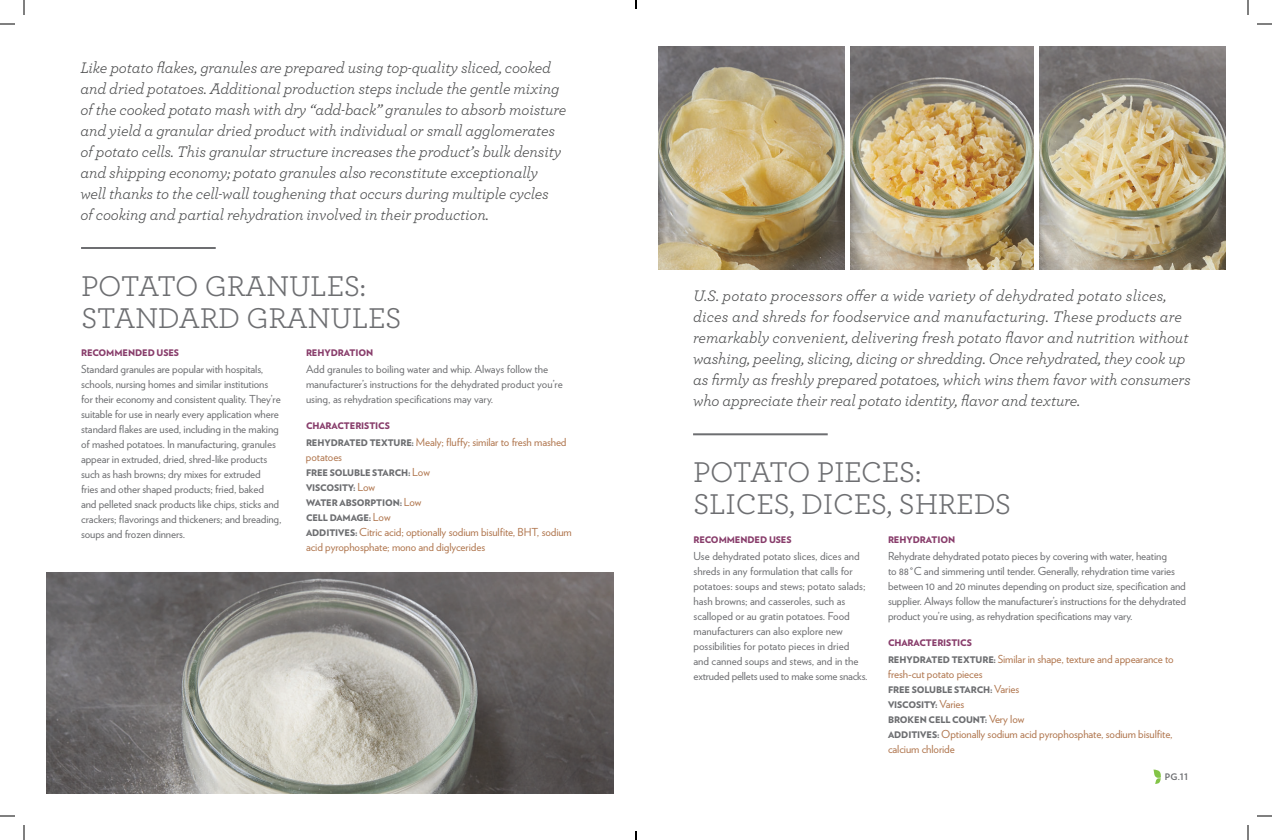
<style>
.page{position:relative;width:1272px;height:840px;background:#fff}
.page>*{position:absolute;margin:0;border:0;box-sizing:border-box;transform-origin:0 0}
.t1{font:30px/32px "Archer";letter-spacing:-.01em;color:#6d6e71}
.t2{font:italic 16px/21px "Archer";letter-spacing:-.01em;color:#4b4c4d}
.t3{font:11px/15px "Verlag";letter-spacing:-.01em;color:#6d6e71}
.t4{font:11px/15px "Verlag";letter-spacing:-.01em;color:#b0764e}
.t5{font:900 9.1px/15px "Verlag";letter-spacing:-.01em;color:#6d6e71}
.t6{font:900 9.1px "Verlag";letter-spacing:-.01em;color:#883d6b}
.t7{font:700 9px "Verlag";color:#6d6e71}
.s1{font-weight:900;font-size:9.1px;color:#6d6e71}
.s2{font-weight:400;font-size:11px;color:#b0764e}
</style>
<div class="page">
<svg style="left:1153px;top:770px;width:8px;height:14px"></svg>
<hr style="left:693px;top:433px;width:135px;height:2px;background:#6d6e71">
<img style="left:658px;top:46px;width:187px;height:224px">
<img style="left:850px;top:46px;width:184px;height:224px">
<img style="left:1039px;top:46px;width:187px;height:224px">
<hr style="left:81px;top:247px;width:135px;height:2px;background:#6d6e71">
<img style="left:46px;top:572px;width:568px;height:222px">
<svg style="left:0;top:23px;width:15px;height:2px"></svg>
<svg style="left:1257px;top:23px;width:15px;height:2px"></svg>
<svg style="left:0;top:815px;width:15px;height:2px"></svg>
<svg style="left:1257px;top:815px;width:15px;height:2px"></svg>
<svg style="left:23px;top:0;width:2px;height:15px"></svg>
<svg style="left:23px;top:825px;width:2px;height:15px"></svg>
<svg style="left:1247px;top:0;width:2px;height:15px"></svg>
<svg style="left:1247px;top:825px;width:2px;height:15px"></svg>
<svg style="left:635px;top:0;width:2px;height:9px"></svg>
<svg style="left:635px;top:831px;width:2px;height:9px"></svg>
<p class="t2" style="left:80px;top:58px;width:487px">Like potato flakes, granules are prepared using top-quality sliced, cooked and dried potatoes. Additional production steps include the gentle mixing of the cooked potato mash with dry “add-back” granules to absorb moisture and yield a granular dried product with individual or small agglomerates of potato cells. This granular structure increases the product’s bulk density and shipping economy; potato granules also reconstitute exceptionally well thanks to the cell-wall toughening that occurs during multiple cycles<br>of cooking and partial rehydration involved in their production.</p>
<h1 class="t1" style="left:81px;top:271px;width:322px">POTATO GRANULES:<br>STANDARD GRANULES</h1>
<p class="t6" style="left:306px;top:349px;width:69px">REHYDRATION</p>
<p class="t3" style="left:306px;top:362px;width:258px">Add granules to boiling water and whip. Always follow the manufacturer’s instructions for the dehydrated product you’re using, as rehydration specifications may vary.</p>
<p class="t6" style="left:306px;top:422px;width:85px">CHARACTERISTICS</p>
<p class="t4" style="left:306px;top:435px;width:262px"><span class="s1">REHYDRATED TEXTURE:</span> Mealy; fluffy; similar to fresh mashed potatoes</p>
<p class="t5" style="left:306px;top:466px;width:125px">FREE SOLUBLE STARCH: <span class="s2">Low<br></span>VISCOSITY: <span class="s2">Low<br></span>WATER ABSORPTION: <span class="s2">Low<br></span>CELL DAMAGE: <span class="s2">Low</span></p>
<p class="t4" style="left:306px;top:525px;width:267px"><span class="s1">ADDITIVES:</span> Citric acid; optionally sodium bisulfite, BHT, sodium acid pyrophosphate; mono and diglycerides</p>
<p class="t6" style="left:81px;top:349px;width:100px">RECOMMENDED USES</p>
<p class="t3" style="left:81px;top:362px;width:202px">Standard granules are popular with hospitals, schools, nursing homes and similar institutions for their economy and consistent quality. They’re suitable for use in nearly every application where standard flakes are used, including in the making of mashed potatoes. In manufacturing, granules appear in extruded, dried, shred-like products such as hash browns; dry mixes for extruded<br>fries and other shaped products; fried, baked and pelleted snack products like chips, sticks and crackers; flavorings and thickeners; and breading, soups and frozen dinners.</p>
<p class="t2" style="left:693px;top:286px;width:499px">U.S. potato processors offer a wide variety of dehydrated potato slices, dices and shreds for foodservice and manufacturing. These products are remarkably convenient, delivering fresh potato flavor and nutrition without washing, peeling, slicing, dicing or shredding. Once rehydrated, they cook up as firmly as freshly prepared potatoes, which wins them favor with consumers who appreciate their real potato identity, flavor and texture.</p>
<h1 class="t1" style="left:693px;top:457px;width:320px">POTATO PIECES:<br>SLICES, DICES, SHREDS</h1>
<p class="t6" style="left:694px;top:536px;width:100px">RECOMMENDED USES</p>
<p class="t3" style="left:694px;top:549px;width:176px">Use dehydrated potato slices, dices and shreds in any formulation that calls for potatoes: soups and stews; potato salads; hash browns; and casseroles, such as scalloped or au gratin potatoes. Food manufacturers can also explore new possibilities for potato pieces in dried and canned soups and stews, and in the extruded pellets used to make some snacks.</p>
<p class="t6" style="left:888px;top:536px;width:69px">REHYDRATION</p>
<p class="t3" style="left:888px;top:549px;width:300px">Rehydrate dehydrated potato pieces by covering with water, heating<br>to 88°C and simmering until tender. Generally, rehydration time varies between 10 and 20 minutes depending on product size, specification and supplier. Always follow the manufacturer’s instructions for the dehydrated product you’re using, as rehydration specifications may vary.</p>
<p class="t6" style="left:888px;top:639px;width:85px">CHARACTERISTICS</p>
<p class="t4" style="left:888px;top:652px;width:287px"><span class="s1">REHYDRATED TEXTURE:</span> Similar in shape, texture and appearance to fresh-cut potato pieces</p>
<p class="t5" style="left:888px;top:683px;width:138px">FREE SOLUBLE STARCH: <span class="s2">Varies<br></span>VISCOSITY: <span class="s2">Varies<br></span>BROKEN CELL COUNT: <span class="s2">Very low</span></p>
<p class="t4" style="left:888px;top:727px;width:286px"><span class="s1">ADDITIVES:</span> Optionally sodium acid pyrophosphate, sodium bisulfite, calcium chloride</p>
<p class="t7" style="left:1165px;top:773px;width:25px">PG.11</p>
</div>
